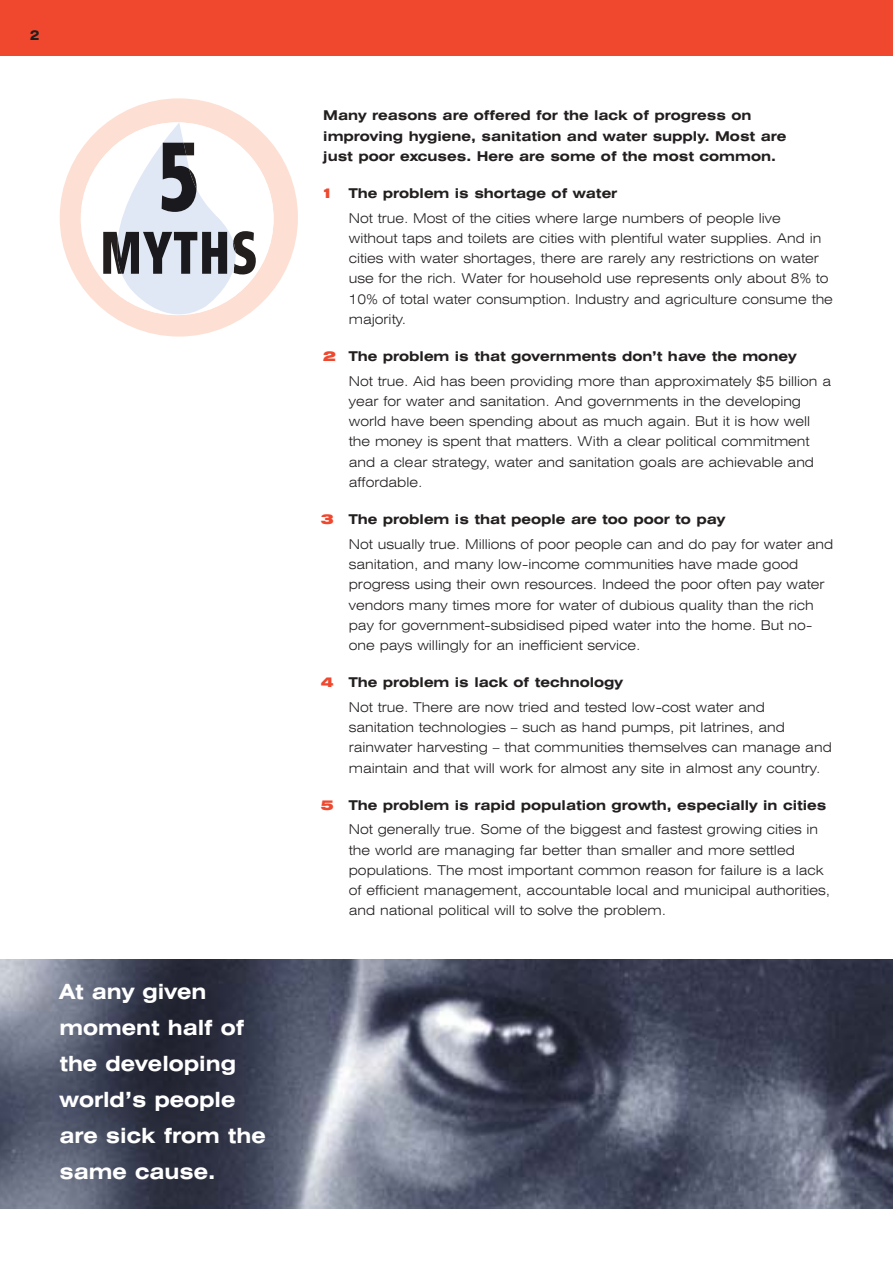
<style>
.page{position:relative;width:893px;height:1262px;background:#fff}
.page>*{position:absolute;margin:0;border:0;box-sizing:border-box;transform-origin:0 0}
.t1{font:700 expanded 21px/36px "Swiss 721 BT";color:#fff;scale:.96 1}
.t2{font:300 expanded 13.5px/20.2px "Swiss 721 BT";color:#231f1f}
.t3{font:700 expanded 13.5px/20.2px "Swiss 721 BT";color:#231f1f}
.s1{font-weight:900;color:#ef482e}
.s2{font-weight:700}
</style>
<div class="page">
<div style="left:0;top:0;width:892px;height:55px;background:#ef482e"></div>
<img style="left:0;top:959px;width:892px;height:249px">
<svg style="left:60px;top:98px;width:238px;height:238px"></svg>
<svg style="left:81px;top:122px;width:192px;height:210px"></svg>
<p class="t3" style="left:30px;top:26px;width:11px">2</p>
<h1 class="t1" style="left:60px;top:975px;width:216px">At any given moment half of the developing world’s people are sick from the same cause.</h1>
<p class="t3" style="left:323px;top:107px;width:464px">Many reasons are offered for the lack of progress on improving hygiene, sanitation and water supply. Most are just poor excuses. Here are some of the most common.</p>
<p class="t2" style="left:349px;top:182px;width:433px;line-height:24.5px;text-indent:-28px"><span class="s1">1</span> <span class="s2">The problem is shortage of water<br></span>Not true. Most of the cities where large numbers of people live</p>
<p class="t2" style="left:349px;top:229px;width:485px">without taps and toilets are cities with plentiful water supplies. And in cities with water shortages, there are rarely any restrictions on water use for the rich. Water for household use represents only about 8% to 10% of total water consumption. Industry and agriculture consume the majority.</p>
<p class="t2" style="left:349px;top:345px;width:483px;line-height:24.5px;text-indent:-26px"><span class="s1">2</span> <span class="s2">The problem is that governments don’t have the money<br></span>Not true. Aid has been providing more than approximately $5 billion a</p>
<p class="t2" style="left:349px;top:392px;width:466px">year for water and sanitation. And governments in the developing world have been spending about as much again. But it is how well the money is spent that matters. With a clear political commitment and a clear strategy, water and sanitation goals are achievable and affordable.</p>
<p class="t2" style="left:349px;top:508px;width:486px;line-height:24.5px;text-indent:-28px"><span class="s1">3</span> <span class="s2">The problem is that people are too poor to pay<br></span>Not usually true. Millions of poor people can and do pay for water and</p>
<p class="t2" style="left:349px;top:555px;width:477px">sanitation, and many low-income communities have made good progress using their own resources. Indeed the poor often pay water vendors many times more for water of dubious quality than the rich pay for government-subsidised piped water into the home. But no&shy;one pays willingly for an inefficient service.</p>
<p class="t2" style="left:349px;top:671px;width:417px;line-height:24.5px;text-indent:-28px"><span class="s1">4</span> <span class="s2">The problem is lack of technology<br></span>Not true. There are now tried and tested low-cost water and</p>
<p class="t2" style="left:349px;top:718px;width:484px">sanitation technologies – such as hand pumps, pit latrines, and rainwater harvesting – that communities themselves can manage and maintain and that will work for almost any site in almost any country.</p>
<p class="t2" style="left:349px;top:794px;width:479px;line-height:24.5px;text-indent:-28px"><span class="s1">5</span> <span class="s2">The problem is rapid population growth, especially in cities<br></span>Not generally true. Some of the biggest and fastest growing cities in</p>
<p class="t2" style="left:349px;top:841px;width:483px">the world are managing far better than smaller and more settled populations. The most important common reason for failure is a lack of efficient management, accountable local and municipal authorities, and national political will to solve the problem.</p>
</div>
